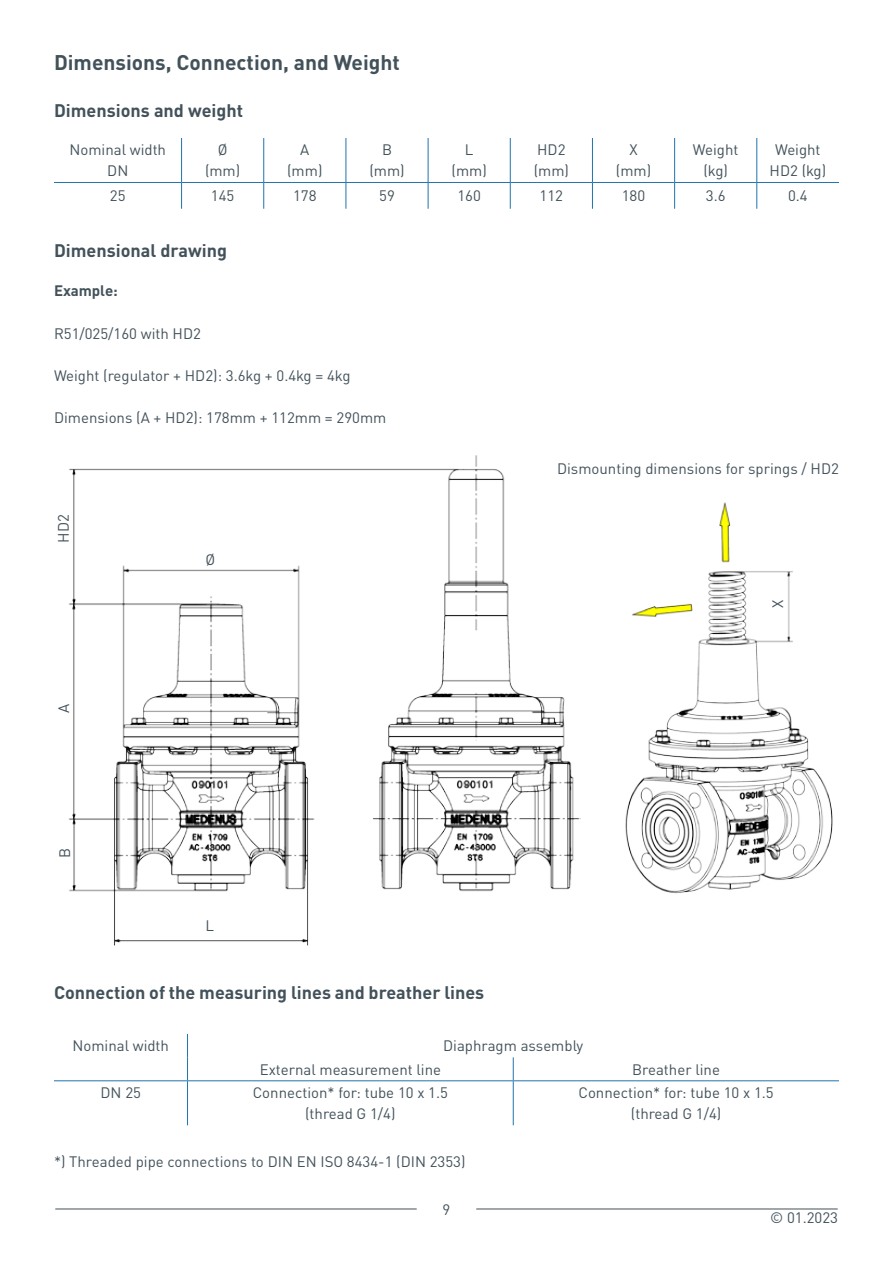
<style>
.page{position:relative;width:893px;height:1263px;background:#fff}
.page>*{position:absolute;margin:0;border:0;box-sizing:border-box;transform-origin:0 0}
.t1{font:700 21px "DIN Pro";color:#43525a}
.t2{font:700 18px "DIN Pro";color:#43525a}
.t3{font:15px/21px "DIN Pro";color:#43525a;text-align:center}
.t4{font:700 15px "DIN Pro";color:#43525a}
</style>
<div class="page">
<hr style="left:55px;top:1209px;width:362px;height:1px;background:#43525a">
<hr style="left:476px;top:1209px;width:362px;height:1px;background:#43525a">
<img style="left:625px;top:502px;width:208px;height:392px">
<img style="left:69px;top:455px;width:512px;height:491px">
<div style="left:772px;top:600px;width:11px;height:8px;background:#fff"></div>
<div style="left:59px;top:848px;width:11px;height:10px;background:#fff"></div>
<div style="left:205px;top:920px;width:9px;height:11px;background:#fff"></div>
<div style="left:205px;top:554px;width:14px;height:13px;background:#fff"></div>
<hr style="left:181px;top:138px;width:1px;height:44px;background:#2074ae">
<hr style="left:54px;top:182px;width:128px;height:1px;background:#2074ae">
<hr style="left:182px;top:182px;width:82px;height:1px;background:#2074ae">
<svg style="left:181px;top:183px;width:1px;height:26px"></svg>
<hr style="left:263px;top:138px;width:1px;height:44px;background:#2074ae">
<hr style="left:346px;top:138px;width:1px;height:44px;background:#2074ae">
<hr style="left:428px;top:138px;width:1px;height:44px;background:#2074ae">
<hr style="left:510px;top:138px;width:1px;height:44px;background:#2074ae">
<hr style="left:592px;top:138px;width:1px;height:44px;background:#2074ae">
<hr style="left:674px;top:138px;width:1px;height:44px;background:#2074ae">
<hr style="left:264px;top:182px;width:82px;height:1px;background:#2074ae">
<svg style="left:263px;top:183px;width:1px;height:26px"></svg>
<hr style="left:346px;top:182px;width:82px;height:1px;background:#2074ae">
<svg style="left:346px;top:183px;width:1px;height:26px"></svg>
<hr style="left:428px;top:182px;width:82px;height:1px;background:#2074ae">
<svg style="left:428px;top:183px;width:1px;height:26px"></svg>
<hr style="left:510px;top:182px;width:82px;height:1px;background:#2074ae">
<svg style="left:510px;top:183px;width:1px;height:26px"></svg>
<hr style="left:592px;top:182px;width:83px;height:1px;background:#2074ae">
<svg style="left:592px;top:183px;width:1px;height:26px"></svg>
<hr style="left:675px;top:182px;width:82px;height:1px;background:#2074ae">
<svg style="left:674px;top:183px;width:1px;height:26px"></svg>
<hr style="left:757px;top:182px;width:82px;height:1px;background:#2074ae">
<hr style="left:756px;top:138px;width:1px;height:44px;background:#2074ae">
<svg style="left:756px;top:183px;width:1px;height:26px"></svg>
<svg style="left:187px;top:1034px;width:1px;height:46px"></svg>
<svg style="left:513px;top:1057px;width:1px;height:23px"></svg>
<hr style="left:54px;top:1080px;width:134px;height:1px;background:#2074ae">
<hr style="left:188px;top:1080px;width:325px;height:1px;background:#2074ae">
<hr style="left:187px;top:1081px;width:1px;height:44px;background:#2074ae">
<hr style="left:513px;top:1080px;width:326px;height:1px;background:#2074ae">
<hr style="left:513px;top:1081px;width:1px;height:44px;background:#2074ae">
<h1 class="t1" style="left:54px;top:45px;width:347px">Dimensions, Connection, and Weight</h1>
<p class="t2" style="left:54px;top:95px;width:191px">Dimensions and weight</p>
<p class="t3" style="left:69px;top:138px;width:98px">Nominal width<br>DN</p>
<p class="t3" style="left:205px;top:138px;width:37px">Ø (mm)</p>
<p class="t3" style="left:287px;top:138px;width:37px">A (mm)</p>
<p class="t3" style="left:369px;top:138px;width:37px">B (mm)</p>
<p class="t3" style="left:451px;top:138px;width:37px">L (mm)</p>
<p class="t3" style="left:534px;top:138px;width:37px;text-align:left">HD2 (mm)</p>
<p class="t3" style="left:616px;top:138px;width:37px">X (mm)</p>
<p class="t3" style="left:693px;top:138px;width:47px">Weight (kg)</p>
<p class="t3" style="left:770px;top:138px;width:58px">Weight<br>HD2 (kg)</p>
<p class="t3" style="left:110px;top:184px;width:17px">25</p>
<p class="t3" style="left:211px;top:184px;width:25px">145</p>
<p class="t3" style="left:293px;top:184px;width:25px">178</p>
<p class="t3" style="left:379px;top:184px;width:17px">59</p>
<p class="t3" style="left:457px;top:184px;width:25px">160</p>
<p class="t3" style="left:540px;top:184px;width:25px">112</p>
<p class="t3" style="left:622px;top:184px;width:25px">180</p>
<p class="t3" style="left:706px;top:184px;width:21px">3.6</p>
<p class="t3" style="left:788px;top:184px;width:21px">0.4</p>
<p class="t2" style="left:54px;top:235px;width:175px">Dimensional drawing</p>
<p class="t4" style="left:54px;top:279px;width:65px">Example:</p>
<p class="t3" style="left:54px;top:321px;width:149px">R51/025/160 with HD2</p>
<p class="t3" style="left:54px;top:363px;width:298px">Weight (regulator + HD2): 3.6kg + 0.4kg = 4kg</p>
<p class="t3" style="left:54px;top:405px;width:334px">Dimensions (A + HD2): 178mm + 112mm = 290mm</p>
<p class="t3" style="left:51px;top:543px;width:30px;rotate:-90deg">HD2</p>
<p class="t3" style="left:52px;top:713px;width:11px;rotate:-90deg">A</p>
<p class="t3" style="left:53px;top:858px;width:12px;rotate:-90deg">B</p>
<p class="t3" style="left:205px;top:548px;width:11px">Ø</p>
<p class="t3" style="left:205px;top:914px;width:10px">L</p>
<p class="t3" style="left:557px;top:457px;width:283px">Dismounting dimensions for springs / HD2</p>
<p class="t3" style="left:766px;top:608px;width:10px;rotate:-90deg">X</p>
<p class="t2" style="left:54px;top:977px;width:432px">Connection of the measuring lines and breather lines</p>
<p class="t3" style="left:72px;top:1034px;width:98px">Nominal width</p>
<p class="t3" style="left:443px;top:1034px;width:142px">Diaphragm assembly</p>
<p class="t3" style="left:260px;top:1057px;width:183px">External measurement line</p>
<p class="t3" style="left:632px;top:1057px;width:89px">Breather line</p>
<p class="t3" style="left:101px;top:1081px;width:42px">DN 25</p>
<p class="t3" style="left:253px;top:1081px;width:197px">Connection* for: tube 10 x 1.5 (thread G 1/4)</p>
<p class="t3" style="left:578px;top:1081px;width:197px">Connection* for: tube 10 x 1.5 (thread G 1/4)</p>
<p class="t3" style="left:54px;top:1150px;width:413px">*) Threaded pipe connections to DIN EN ISO 8434-1 (DIN 2353)</p>
<p class="t3" style="left:443px;top:1197px;width:9px">9</p>
<p class="t3" style="left:770px;top:1206px;width:69px">© 01.2023</p>
</div>
